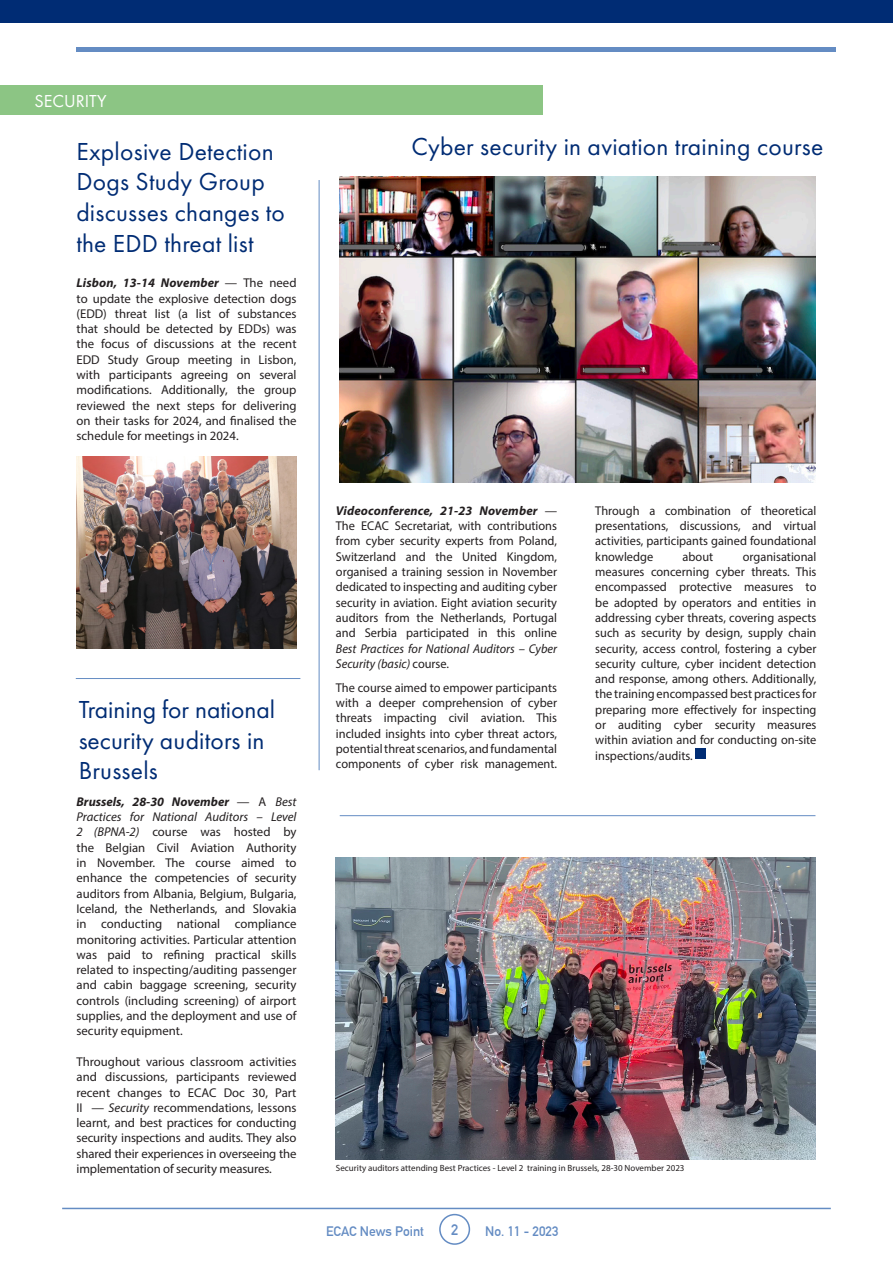
<style>
.page{position:relative;width:893px;height:1263px;background:#fff}
.page>*{position:absolute;margin:0;border:0;box-sizing:border-box;transform-origin:0 0}
.t1{font:25.5px/30.6px "Futura PT";letter-spacing:.01em;color:#002c74}
.t2{font:18px "Futura PT";color:#fff}
.t3{font:700 15px "DIN Alternate";color:#648cc3}
.t4{font:700 13.5px "DIN Alternate";color:#648cc3}
.t5{font:12.75px/15.3px "Myriad Pro";color:#231f20;text-align:justify}
.t6{font:9px "Myriad Pro";color:#231f20}
.s1{font-weight:700;font-style:italic}
.s2{font-style:italic}
</style>
<div class="page">
<div style="left:439px;top:1214px;width:31px;height:31px;border:2px solid #648cc3;border-radius:50%"></div>
<hr style="left:62px;top:1208px;width:769px;height:1px;background:#648cc3">
<div style="left:0;top:0;width:893px;height:23px;background:#002c74"></div>
<div style="left:77px;top:47px;width:759px;height:5px;background:#648cc3"></div>
<hr style="left:76px;top:678px;width:224px;height:1px;background:#648cc3">
<div style="left:0;top:85px;width:543px;height:30px;background:#8cc584"></div>
<img style="left:340px;top:176px;width:475px;height:306px">
<hr style="left:319px;top:180px;width:1px;height:590px;background:#648cc3">
<hr style="left:340px;top:815px;width:475px;height:1px;background:#648cc3">
<img style="left:336px;top:858px;width:479px;height:301px">
<img style="left:77px;top:456px;width:220px;height:192px">
<div style="left:695px;top:749px;width:11px;height:10px;background:#002c74"></div>
<p class="t2" style="left:34px;top:90px;width:74px">SECURITY</p>
<p class="t1" style="left:77px;top:136px;width:210px">Explosive Detection<br>Dogs Study Group discusses changes to the EDD threat list</p>
<p class="t5" style="left:77px;top:275px;width:222px"><span class="s1">Lisbon, 13-14 November</span> — The need to update the explosive detection dogs (EDD) threat list (a list of substances that should be detected by EDDs) was the focus of discussions at the recent EDD Study Group meeting in Lisbon, with participants agreeing on several modifications. Additionally, the group reviewed the next steps for delivering on their tasks for 2024, and finalised the schedule for meetings in 2024.</p>
<p class="t1" style="left:79px;top:694px;width:198px">Training for national security auditors in<br>Brussels</p>
<p class="t5" style="left:77px;top:794px;width:221px"><span class="s1">Brussels, 28-30 November</span> — A <span class="s2">Best Practices for National Auditors – Level 2 (BPNA-2)</span> course was hosted by the Belgian Civil Aviation Authority in November. The course aimed to enhance the competencies of security auditors from Albania, Belgium, Bulgaria, Iceland, the Netherlands, and Slovakia in conducting national compliance monitoring activities. Particular attention was paid to refining practical skills related to inspecting/auditing passenger and cabin baggage screening, security controls (including screening) of airport supplies, and the deployment and use of security equipment.</p>
<p class="t5" style="left:77px;top:1054px;width:221px">Throughout various classroom activities and discussions, participants reviewed recent changes to ECAC Doc 30, Part II — <span class="s2">Security</span> recommendations, lessons learnt, and best practices for conducting security inspections and audits. They also shared their experiences in overseeing the implementation of security measures.</p>
<p class="t1" style="left:411px;top:132px;width:413px">Cyber security in aviation training course</p>
<p class="t5" style="left:336px;top:503px;width:223px"><span class="s1">Videoconference, 21-23 November</span> — The ECAC Secretariat, with contributions from cyber security experts from Poland, Switzerland and the United Kingdom, organised a training session in November dedicated to inspecting and auditing cyber security in aviation. Eight aviation security auditors from the Netherlands, Portugal and Serbia participated in this online <span class="s2">Best Practices for National Auditors – Cyber Security (basic)</span> course.</p>
<p class="t5" style="left:336px;top:679px;width:223px">The course aimed to empower participants with a deeper comprehension of cyber threats impacting civil aviation. This included insights into cyber threat actors, potential threat scenarios, and fundamental components of cyber risk management.</p>
<p class="t5" style="left:595px;top:503px;width:223px">Through a combination of theoretical presentations, discussions, and virtual activities, participants gained foundational knowledge</p>
<p class="t5" style="left:595px;top:549px;width:223px;text-indent:147px">organisational measures concerning cyber threats. This encompassed protective measures to be adopted by operators and entities in addressing cyber threats, covering aspects such as security by design, supply chain security, access control, fostering a cyber security culture, cyber incident detection and response, among others. Additionally, the training encompassed best practices for preparing more effectively for inspecting or auditing cyber security measures within aviation and for conducting on-site inspections/audits.</p>
<p class="t5" style="left:683px;top:549px;width:32px">about</p>
<p class="t6" style="left:336px;top:1162px;width:350px">Security auditors attending Best Practices - Level 2 training in Brussels, 28-30 November 2023</p>
<p class="t4" style="left:326px;top:1221px;width:99px">ECAC News Point</p>
<p class="t3" style="left:451px;top:1218px;width:9px">2</p>
<p class="t4" style="left:485px;top:1221px;width:75px">No. 11 - 2023</p>
</div>
